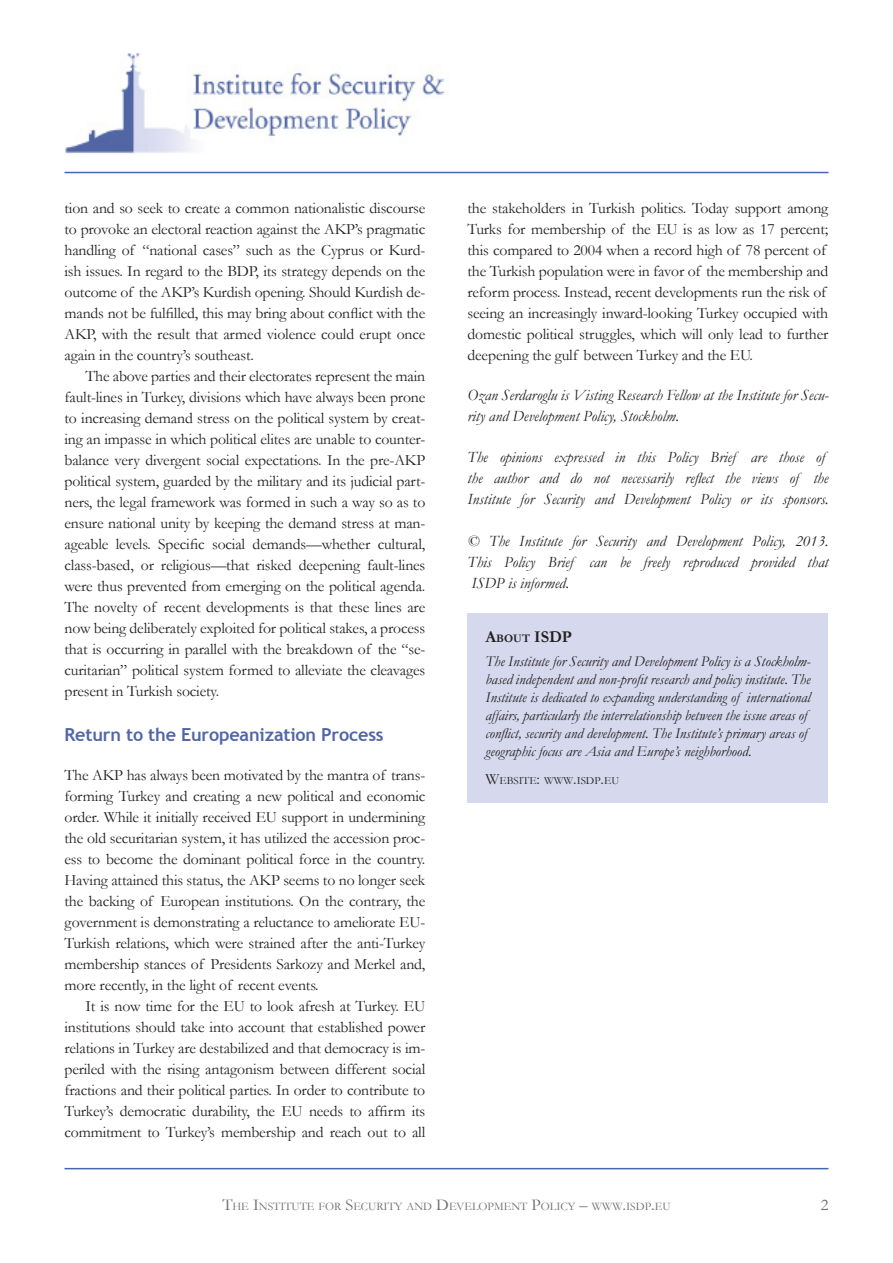
<style>
.page{position:relative;width:893px;height:1263px;background:#fff}
.page>*{position:absolute;margin:0;border:0;box-sizing:border-box;transform-origin:0 0}
.Heading_1{font:700 18px "Trebuchet MS";letter-spacing:-.01em;color:#5166a6}
.t1{font:700 16.5px "Garamond";color:#231f20}
.Page_Number{font:16.5px "Garamond";color:#6c6d70}
.t2{font:15.75px/21px "Garamond";letter-spacing:-.01em;color:#231f20;text-align:justify}
.Presentation{font:italic 15.75px/21px "Garamond";color:#231f20}
.t3{font:italic 15px/18px "Garamond";color:#231f20}
.t4{font:11.55px "Garamond";color:#6c6d70}
.t5{font:10.95px "Garamond";color:#231f20}
.s1{font-size:11.55px}
.s2{font-size:15.75px}
.s3{font-size:16.5px}
</style>
<div class="page">
<img style="left:65px;top:53px;width:380px;height:101px">
<hr style="left:64px;top:1168px;width:764px;height:1px;background:#4268a7">
<hr style="left:64px;top:172px;width:764px;height:1px;background:#4268a7">
<div style="left:467px;top:613px;width:361px;height:189px;background:#d6d9ee"></div>
<p class="t2" style="left:64px;top:197px;width:362px">tion and so seek to create a common nationalistic discourse to provoke an electoral reaction against the AKP’s pragmatic handling of “national cases” such as the Cyprus or Kurd&shy;ish issues. In regard to the BDP, its strategy depends on the outcome of the AKP’s Kurdish opening. Should Kurdish de&shy;mands not be fulfilled, this may bring about conflict with the AKP, with the result that armed violence could erupt once again in the country’s southeast.</p>
<p class="t2" style="left:64px;top:365px;width:362px;text-indent:21px">The above parties and their electorates represent the main fault-lines in Turkey, divisions which have always been prone to increasing demand stress on the political system by creat&shy;ing an impasse in which political elites are unable to counter&shy;balance very divergent social expectations. In the pre-AKP political system, guarded by the military and its judicial part&shy;ners, the legal framework was formed in such a way so as to ensure national unity by keeping the demand stress at man&shy;ageable levels. Specific social demands—whether cultural, class-based, or religious—that risked deepening fault-lines were thus prevented from emerging on the political agenda.<br>The novelty of recent developments is that these lines are now being deliberately exploited for political stakes, a process that is occurring in parallel with the breakdown of the “se&shy;curitarian” political system formed to alleviate the cleavages present in Turkish society.</p>
<p class="Heading_1" style="left:64px;top:723px;width:321px">Return to the Europeanization Process</p>
<p class="t2" style="left:64px;top:764px;width:362px">The AKP has always been motivated by the mantra of trans&shy;forming Turkey and creating a new political and economic order. While it initially received EU support in undermining the old securitarian system, it has utilized the accession proc&shy;ess to become the dominant political force in the country.<br>Having attained this status, the AKP seems to no longer seek the backing of European institutions. On the contrary, the government is demonstrating a reluctance to ameliorate EU-Turkish relations, which were strained after the anti-Turkey membership stances of Presidents Sarkozy and Merkel and, more recently, in the light of recent events.</p>
<p class="t2" style="left:64px;top:995px;width:362px;text-indent:21px">It is now time for the EU to look afresh at Turkey. EU institutions should take into account that established power relations in Turkey are destabilized and that democracy is im&shy;periled with the rising antagonism between different social fractions and their political parties. In order to contribute to Turkey’s democratic durability, the EU needs to affirm its commitment to Turkey’s membership and reach out to all</p>
<p class="t2" style="left:467px;top:197px;width:362px;text-align:left">the stakeholders in Turkish politics. Today support among Turks for membership of the EU is as low as 17 percent; this compared to 2004 when a record high of 78 percent of the Turkish population were in favor of the membership and reform process. Instead, recent developments run the risk of seeing an increasingly inward-looking Turkey occupied with domestic political struggles, which will only lead to further deepening the gulf between Turkey and the EU.</p>
<p class="Presentation" style="left:467px;top:384px;width:363px">Ozan Serdaroglu is Visting Research Fellow at the Institute for Secu&shy;rity and Development Policy, Stockholm.</p>
<p class="Presentation" style="left:467px;top:446px;width:362px">The opinions expressed in this Policy Brief are those of the author and do not necessarily reflect the views of the<br>Institute for Security and Development Policy or its sponsors.</p>
<p class="Presentation" style="left:467px;top:530px;width:362px;text-align:justify">© The Institute for Security and Development Policy, 2013.<br>This Policy Brief can be freely reproduced provided that ISDP is informed.</p>
<p class="t1" style="left:485px;top:625px;width:88px">A<span class="s1">bout</span> ISDP</p>
<p class="t3" style="left:485px;top:652px;width:327px">The Institute for Security and Development Policy is a Stockholm&shy;based independent and non-profit research and policy institute. The Institute is dedicated to expanding understanding of international affairs, particularly the interrelationship between the issue areas of conflict, security and development. The Institute’s primary areas of geographic focus are Asia and Europe’s neighborhood.</p>
<p class="t5" style="left:485px;top:773px;width:135px"><span class="s2">W</span>EBSITE<span class="s2">:</span> WWW<span class="s2">.</span>ISDP<span class="s2">.</span>EU</p>
<p class="t4" style="left:222px;top:1198px;width:450px"><span class="s3">T</span>HE <span class="s3">I</span>NSTITUTE FOR <span class="s3">S</span>ECURITY AND <span class="s3">D</span>EVELOPMENT <span class="s3">P</span>OLICY <span class="s3">–</span> WWW<span class="s3">.</span>ISDP<span class="s3">.</span>EU</p>
<p class="Page_Number" style="left:821px;top:1194px;width:9px">2</p>
</div>
